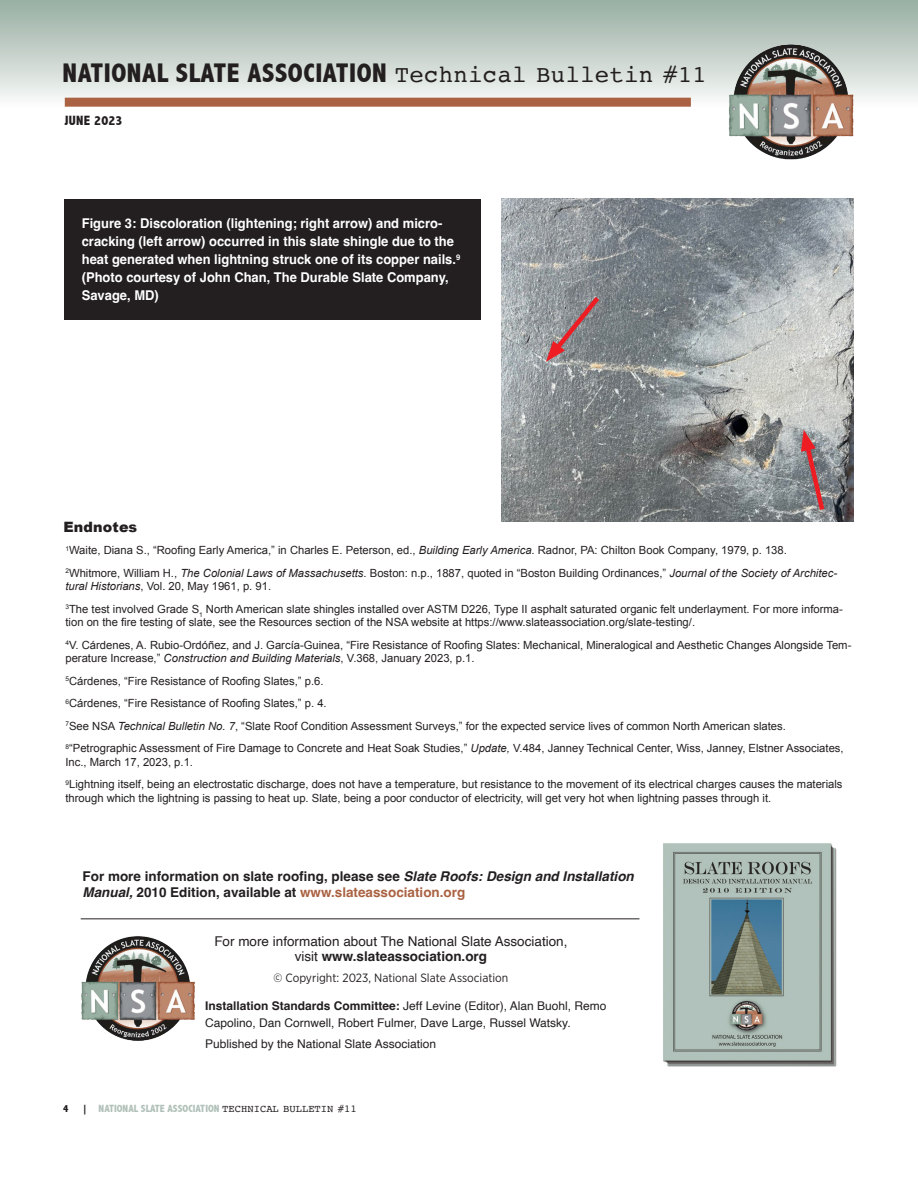
<style>
.page{position:relative;width:918px;height:1188px;background:#fff}
.page>*{position:absolute;margin:0;border:0;box-sizing:border-box;transform-origin:0 0}
.t1{font:800 condensed 27px "Abadi";letter-spacing:.02em;color:#231f20}
.slate_para_heads{font:900 14.25px "Arial";letter-spacing:.01em;color:#231f20}
.slate_captions{font:700 13.5px/18px "Helvetica";color:#fff;scale:.96 1}
._001_Text{font:700 13.5px/16.5px "Helvetica";color:#231f20}
.t2{font:13.5px "Helvetica";color:#231f20}
.t3{font:800 condensed 13.5px "Abadi";letter-spacing:.02em;color:#231f20}
.t4{font:12px/16.5px "Helvetica";color:#231f20}
.t5{font:12px "Gotham Narrow";color:#231f20}
.slate_footnote{font:11.25px/13.5px "Arial";color:#231f20}
.t6{font:800 condensed 10.5px "Abadi";color:#b1c1ba}
.t7{font:800 condensed 10.5px "Abadi";color:#231f20}
.s1{font-family:"Courier";font-weight:400;font-stretch:normal;font-size:24px}
.s2{font-style:italic}
.s3{color:#aa6242}
.s4{font-weight:400}
.s5{font-weight:700}
.s6{color:#231f20}
.s7{font-family:"Courier";font-weight:400;font-stretch:normal;color:#231f20}
</style>
<div class="page">
<div style="left:0;top:0;width:918px;height:107px;background:linear-gradient(to bottom,#96ada1,#f9faf9)"></div>
<img style="left:724px;top:42px;width:133px;height:118px">
<div style="left:65px;top:98px;width:626px;height:9px;background:#aa6242"></div>
<img style="left:502px;top:199px;width:352px;height:323px">
<div style="left:64px;top:199px;width:417px;height:120px;background:#231f20"></div>
<img style="left:663px;top:843px;width:174px;height:224px">
<hr style="left:81px;top:918px;width:558px;height:1px;background:#231f20">
<img style="left:81px;top:936px;width:114px;height:105px">
<svg style="left:801px;top:430px;width:26px;height:85px;background:#9c787c"></svg>
<svg style="left:546px;top:292px;width:58px;height:70px;background:#938185"></svg>
<h1 class="t1" style="left:63px;top:57px;width:646px">NATIONAL SLATE ASSOCIATION <span class="s1">Technical Bulletin #11</span></h1>
<p class="t3" style="left:64px;top:113px;width:60px">JUNE 2023</p>
<p class="slate_captions" style="left:82px;top:216px;width:396px">Figure 3: Discoloration (lightening; right arrow) and micro&shy;cracking (left arrow) occurred in this slate shingle due to the heat generated when lightning struck one of its copper nails.<sup>9 </sup>(Photo courtesy of John Chan, The Durable Slate Company, Savage, MD)</p>
<p class="slate_para_heads" style="left:64px;top:517px;width:75px">Endnotes</p>
<p class="slate_footnote" style="left:65px;top:544px;width:723px"><sup>1</sup>Waite, Diana S., “Roofing Early America,” in Charles E. Peterson, ed., <span class="s2">Building Early America</span>. Radnor, PA: Chilton Book Company, 1979, p. 138.</p>
<p class="slate_footnote" style="left:65px;top:566px;width:773px"><sup>2</sup>Whitmore, William H., <span class="s2">The Colonial Laws of Massachusetts</span>. Boston: n.p., 1887, quoted in “Boston Building Ordinances,” <span class="s2">Journal of the Society of Architec&shy;tural Historians</span>, Vol. 20, May 1961, p. 91.</p>
<p class="slate_footnote" style="left:65px;top:602px;width:779px"><sup>3</sup>The test involved Grade S<sub>1</sub> North American slate shingles installed over ASTM D226, Type II asphalt saturated organic felt underlayment. For more informa&shy;tion on the fire testing of slate, see the Resources section of the NSA website at https://www.slateassociation.org/slate-testing/.</p>
<p class="slate_footnote" style="left:65px;top:638px;width:787px"><sup>4</sup>V. Cárdenes, A. Rubio-Ordóñez, and J. García-Guinea, “Fire Resistance of Roofing Slates: Mechanical, Mineralogical and Aesthetic Changes Alongside Tem&shy;perature Increase,” <span class="s2">Construction and Building Materials</span>, V.368, January 2023, p.1.</p>
<p class="slate_footnote" style="left:65px;top:674px;width:260px"><sup>5</sup>Cárdenes, “Fire Resistance of Roofing Slates,” p.6.</p>
<p class="slate_footnote" style="left:65px;top:697px;width:263px"><sup>6</sup>Cárdenes, “Fire Resistance of Roofing Slates,” p. 4.</p>
<p class="slate_footnote" style="left:65px;top:719px;width:722px"><sup>7</sup>See NSA <span class="s2">Technical Bulletin No. 7</span>, “Slate Roof Condition Assessment Surveys,” for the expected service lives of common North American slates.</p>
<p class="slate_footnote" style="left:65px;top:742px;width:780px"><sup>8</sup>“Petrographic Assessment of Fire Damage to Concrete and Heat Soak Studies,” <span class="s2">Update,</span> V.484, Janney Technical Center, Wiss, Janney, Elstner Associates,<br>Inc., March 17, 2023, p.1.</p>
<p class="slate_footnote" style="left:65px;top:778px;width:779px"><sup>9</sup>Lightning itself, being an electrostatic discharge, does not have a temperature, but resistance to the movement of its electrical charges causes the materials through which the lightning is passing to heat up. Slate, being a poor conductor of electricity, will get very hot when lightning passes through it.</p>
<p class="_001_Text" style="left:83px;top:869px;width:553px">For more information on slate roofing, please see <span class="s2">Slate Roofs: Design and Installation<br>Manual,</span> 2010 Edition, available at <span class="s3">www.slateassociation.org</span></p>
<p class="t2" style="left:214px;top:931px;width:355px">For more information about The National Slate Association,</p>
<p class="_001_Text" style="left:295px;top:950px;width:194px"><span class="s4">visit</span> www.slateassociation.org</p>
<p class="t5" style="left:274px;top:971px;width:236px">© Copyright: 2023, National Slate Association</p>
<p class="t4" style="left:205px;top:998px;width:403px"><span class="s5">Installation Standards Committee:</span> Jeff Levine (Editor), Alan Buohl, Remo<br>Capolino, Dan Cornwell, Robert Fulmer, Dave Large, Russel Watsky.</p>
<p class="t4" style="left:205px;top:1036px;width:232px">Published by the National Slate Association</p>
<p class="t7" style="left:63px;top:1102px;width:7px">4</p>
<p class="t6" style="left:82px;top:1102px;width:276px"><span class="s6">|</span> NATIONAL SLATE ASSOCIATION <span class="s7">TECHNICAL BULLETIN #11</span></p>
</div>
